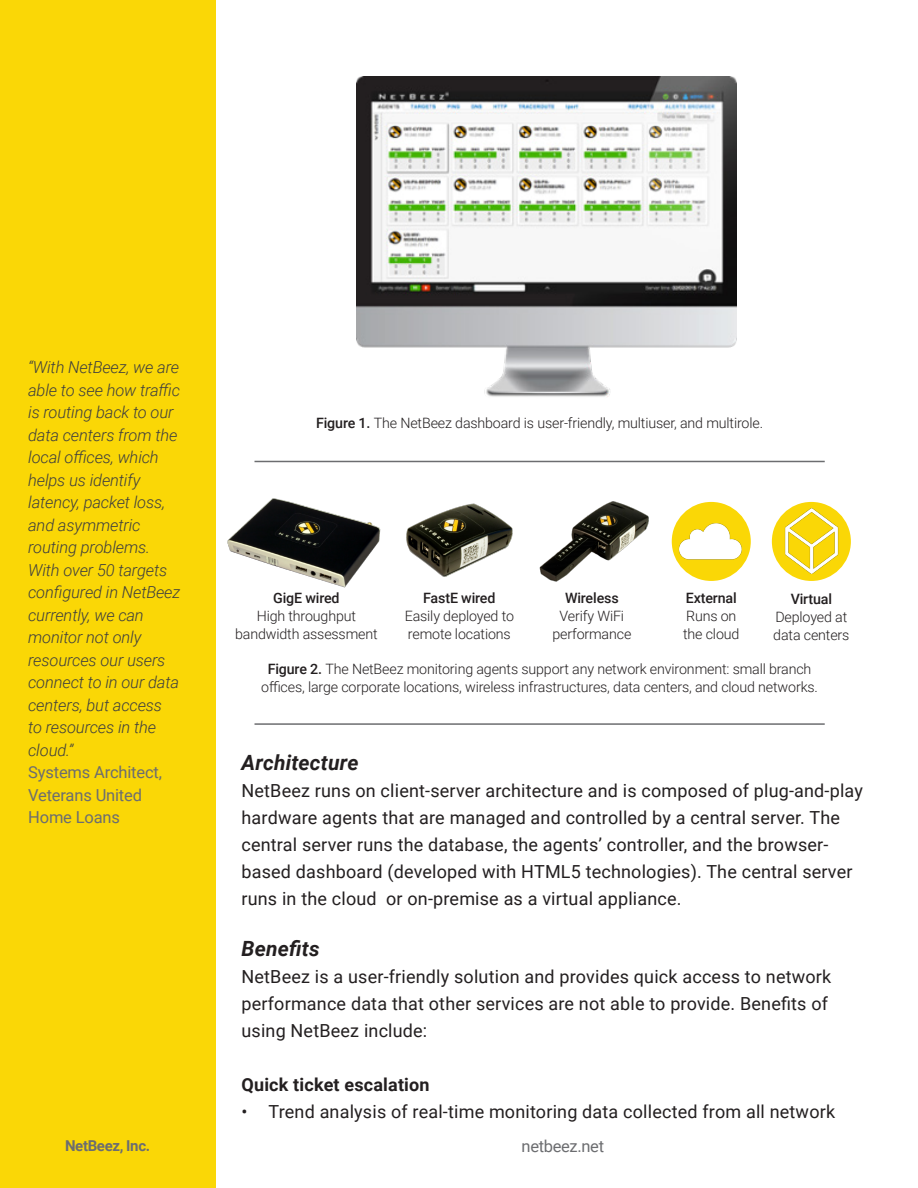
<style>
.page{position:relative;width:918px;height:1188px;background:#fff}
.page>*{position:absolute;margin:0;border:0;box-sizing:border-box;transform-origin:0 0}
.t1{font:italic 700 21px "Roboto";letter-spacing:.01em;color:#231f20}
.t2{font:18px/27px "Roboto";letter-spacing:.01em;color:#231f20}
.t3{font:700 18px "Roboto";letter-spacing:.01em;color:#231f20}
.t4{font:italic 300 16.5px/22.5px "Roboto";letter-spacing:-.01em;color:#3e3e3f}
.t5{font:16.5px/22.5px "Roboto";letter-spacing:-.01em;color:#6c6d70}
.t6{font:700 15px "Roboto";letter-spacing:-.025em;color:#6c6d70}
.t7{font:300 14.25px/18px "Roboto";letter-spacing:-.01em;color:#231f20;text-align:center}
.t8{font:500 14.25px "Roboto";letter-spacing:-.01em;color:#231f20}
.s1{font-weight:500}
</style>
<div class="page">
<div style="left:0;top:0;width:215px;height:1188px;background:#fad706"></div>
<img style="left:356px;top:76px;width:380px;height:321px">
<img style="left:406px;top:504px;width:107px;height:73px">
<img style="left:227px;top:498px;width:154px;height:90px">
<img style="left:539px;top:501px;width:110px;height:81px">
<div style="left:672px;top:502px;width:79px;height:79px;background:#fad706;border-radius:50%"></div>
<div style="left:772px;top:502px;width:79px;height:79px;background:#fad706;border-radius:50%"></div>
<img style="left:678px;top:517px;width:66px;height:52px">
<img style="left:779px;top:509px;width:65px;height:64px">
<hr style="left:255px;top:461px;width:570px;height:1px;background:#6c6d70">
<hr style="left:255px;top:723px;width:570px;height:2px;background:#6c6d70">
<p class="t4" style="left:28px;top:355px;width:153px;text-align:justify">“With NetBeez, we are able to see how traffic is routing back to our</p>
<p class="t4" style="left:28px;top:423px;width:151px">data centers from the local offices, which helps us identify latency, packet loss, and asymmetric routing problems.</p>
<p class="t4" style="left:28px;top:558px;width:154px">With over 50 targets configured in NetBeez currently, we can monitor not only resources our users connect to in our data</p>
<p class="t4" style="left:28px;top:693px;width:135px">centers, but access to resources in the cloud.”</p>
<p class="t5" style="left:28px;top:760px;width:135px">Systems Architect,<br>Veterans United<br>Home Loans</p>
<p class="t7" style="left:316px;top:414px;width:448px"><span class="s1">Figure 1.</span> The NetBeez dashboard is user-friendly, multiuser, and multirole.</p>
<p class="t8" style="left:273px;top:588px;width:68px">GigE wired</p>
<p class="t7" style="left:235px;top:607px;width:144px">High throughput bandwidth assessment</p>
<p class="t8" style="left:423px;top:588px;width:74px">FastE wired</p>
<p class="t7" style="left:405px;top:607px;width:111px;text-align:left">Easily deployed to remote locations</p>
<p class="t8" style="left:565px;top:588px;width:55px">Wireless</p>
<p class="t7" style="left:552px;top:607px;width:81px">Verify WiFi performance</p>
<p class="t8" style="left:686px;top:588px;width:52px">External</p>
<p class="t7" style="left:686px;top:607px;width:52px">Runs on</p>
<p class="t7" style="left:683px;top:625px;width:58px">the cloud</p>
<p class="t8" style="left:791px;top:589px;width:43px">Virtual</p>
<p class="t7" style="left:775px;top:607px;width:73px">Deployed at</p>
<p class="t7" style="left:773px;top:625px;width:78px">data centers</p>
<p class="t7" style="left:268px;top:659px;width:545px"><span class="s1">Figure 2.</span> The NetBeez monitoring agents support any network environment: small branch</p>
<p class="t7" style="left:261px;top:677px;width:558px">offices, large corporate locations, wireless infrastructures, data centers, and cloud networks.</p>
<p class="t1" style="left:242px;top:747px;width:118px">Architecture</p>
<p class="t2" style="left:242px;top:776px;width:623px">NetBeez runs on client-server architecture and is composed of plug-and-play hardware agents that are managed and controlled by a central server. The</p>
<p class="t2" style="left:242px;top:830px;width:613px">central server runs the database, the agents’ controller, and the browser&shy;based dashboard (developed with HTML5 technologies). The central server runs in the cloud or on-premise as a virtual appliance.</p>
<p class="t1" style="left:242px;top:933px;width:80px">Benefits</p>
<p class="t2" style="left:242px;top:962px;width:591px">NetBeez is a user-friendly solution and provides quick access to network performance data that other services are not able to provide. Benefits of using NetBeez include:</p>
<p class="t3" style="left:242px;top:1072px;width:190px">Quick ticket escalation</p>
<p class="t2" style="left:242px;top:1097px;width:595px">• Trend analysis of real-time monitoring data collected from all network</p>
<p class="t6" style="left:65px;top:1135px;width:87px">NetBeez, Inc.</p>
<p class="t5" style="left:522px;top:1134px;width:84px">netbeez.net</p>
</div>
